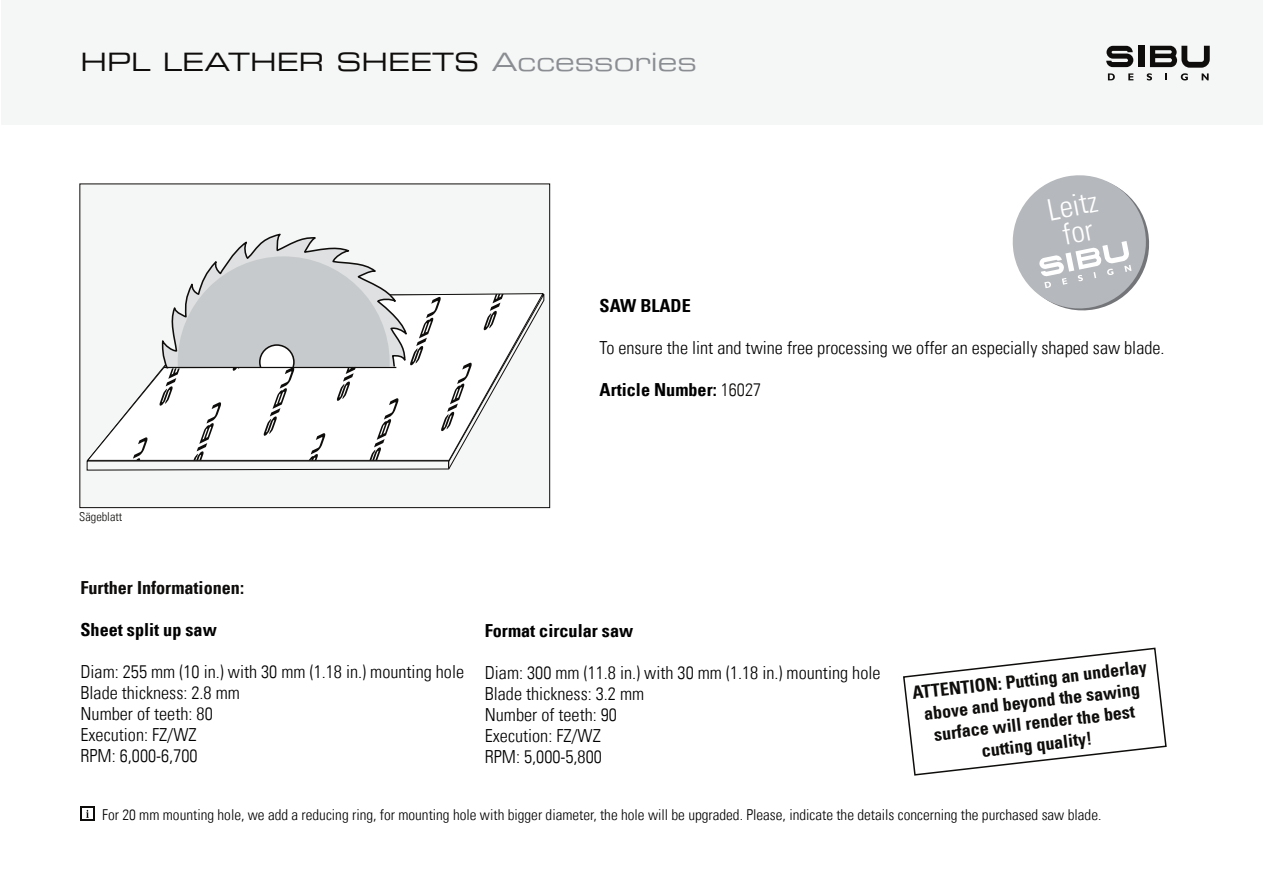
<style>
.page{position:relative;width:1263px;height:893px;background:#fff}
.page>*{position:absolute;margin:0;border:0;box-sizing:border-box;transform-origin:0 0}
.t1{font:300 condensed 30px "Univers LT";color:#fff}
.t2{font:25.5px "Eurostile LT Extended Two";color:#0e0d0b}
.t3{font:300 condensed 18px "Univers LT";color:#000}
.t4{font:700 condensed 18px "Univers LT";color:#0e0d0b}
.t5{font:700 condensed 18px "Univers LT";color:#000}
.t6{font:300 condensed 15px "Univers LT";color:#000}
.t7{font:300 condensed 12.3px "Univers LT";color:#0e0d0b}
.s1{color:#8a8d92}
.s2{font-weight:300;color:#0e0d0b}
</style>
<div class="page">
<div style="left:80px;top:184px;width:470px;height:324px;background:#f5f6f6"></div>
<div style="left:79px;top:184px;width:471px;height:324px;border:1px solid #0e0d0b"></div>
<div style="left:2px;top:0;width:1261px;height:125px;background:#f5f6f6"></div>
<svg style="left:1108px;top:73px;width:7px;height:7px"></svg>
<svg style="left:1128px;top:73px;width:5px;height:7px"></svg>
<svg style="left:1106px;top:46px;width:27px;height:21px"></svg>
<div style="left:1138px;top:46px;width:6px;height:21px;background:#0e0d0b"></div>
<svg style="left:1147px;top:46px;width:63px;height:34px"></svg>
<svg style="left:86px;top:294px;width:459px;height:177px"></svg>
<svg style="left:87px;top:293px;width:457px;height:168px"></svg>
<svg style="left:159px;top:233px;width:313px;height:236px"></svg>
<svg style="left:903px;top:647px;width:264px;height:129px"></svg>
<div style="left:80px;top:807px;width:15px;height:14px;background:#0e0d0b"></div>
<div style="left:82px;top:808px;width:11px;height:11px;background:#fff"></div>
<svg style="left:86px;top:810px;width:3px;height:8px"></svg>
<svg style="left:1012px;top:175px;width:138px;height:136px"></svg>
<p class="t2" style="left:80px;top:44px;width:618px">HPL LEATHER SHEETS <span class="s1">Accessories</span></p>
<p class="t1" style="left:1044px;top:192px;width:52px;rotate:-11deg">Leitz</p>
<p class="t5" style="left:600px;top:294px;width:93px">SAW BLADE</p>
<p class="t3" style="left:600px;top:337px;width:566px">To ensure the lint and twine free processing we offer an especially shaped saw blade.</p>
<p class="t5" style="left:600px;top:378px;width:163px">Article Number: <span class="s2">16027</span></p>
<p class="t7" style="left:79px;top:509px;width:45px">Sägeblatt</p>
<p class="t4" style="left:80px;top:577px;width:165px">Further Informationen:</p>
<p class="t5" style="left:80px;top:619px;width:138px">Sheet split up saw</p>
<p class="t3" style="left:80px;top:661px;width:385px">Diam: 255 mm (10 in.) with 30 mm (1.18 in.) mounting hole</p>
<p class="t3" style="left:80px;top:682px;width:161px">Blade thickness: 2.8 mm</p>
<p class="t3" style="left:80px;top:703px;width:134px">Number of teeth: 80</p>
<p class="t3" style="left:80px;top:724px;width:118px">Execution: FZ/WZ</p>
<p class="t3" style="left:80px;top:745px;width:119px">RPM: 6,000-6,700</p>
<p class="t5" style="left:485px;top:620px;width:150px">Format circular saw</p>
<p class="t3" style="left:485px;top:662px;width:397px">Diam: 300 mm (11.8 in.) with 30 mm (1.18 in.) mounting hole</p>
<p class="t3" style="left:485px;top:683px;width:161px">Blade thickness: 3.2 mm</p>
<p class="t3" style="left:485px;top:704px;width:134px">Number of teeth: 90</p>
<p class="t3" style="left:485px;top:725px;width:118px">Execution: FZ/WZ</p>
<p class="t3" style="left:485px;top:746px;width:119px">RPM: 5,000-5,800</p>
<p class="t4" style="left:911px;top:681px;width:237px;rotate:-6deg">ATTENTION: Putting an underlay</p>
<p class="t4" style="left:923px;top:702px;width:218px;rotate:-6deg">above and beyond the sawing</p>
<p class="t4" style="left:933px;top:722px;width:203px;rotate:-6deg">surface will render the best</p>
<p class="t4" style="left:980px;top:739px;width:113px;rotate:-6deg">cutting quality!</p>
<p class="t6" style="left:102px;top:805px;width:1001px">For 20 mm mounting hole, we add a reducing ring, for mounting hole with bigger diameter, the hole will be upgraded. Please, indicate the details concerning the purchased saw blade.</p>
</div>
